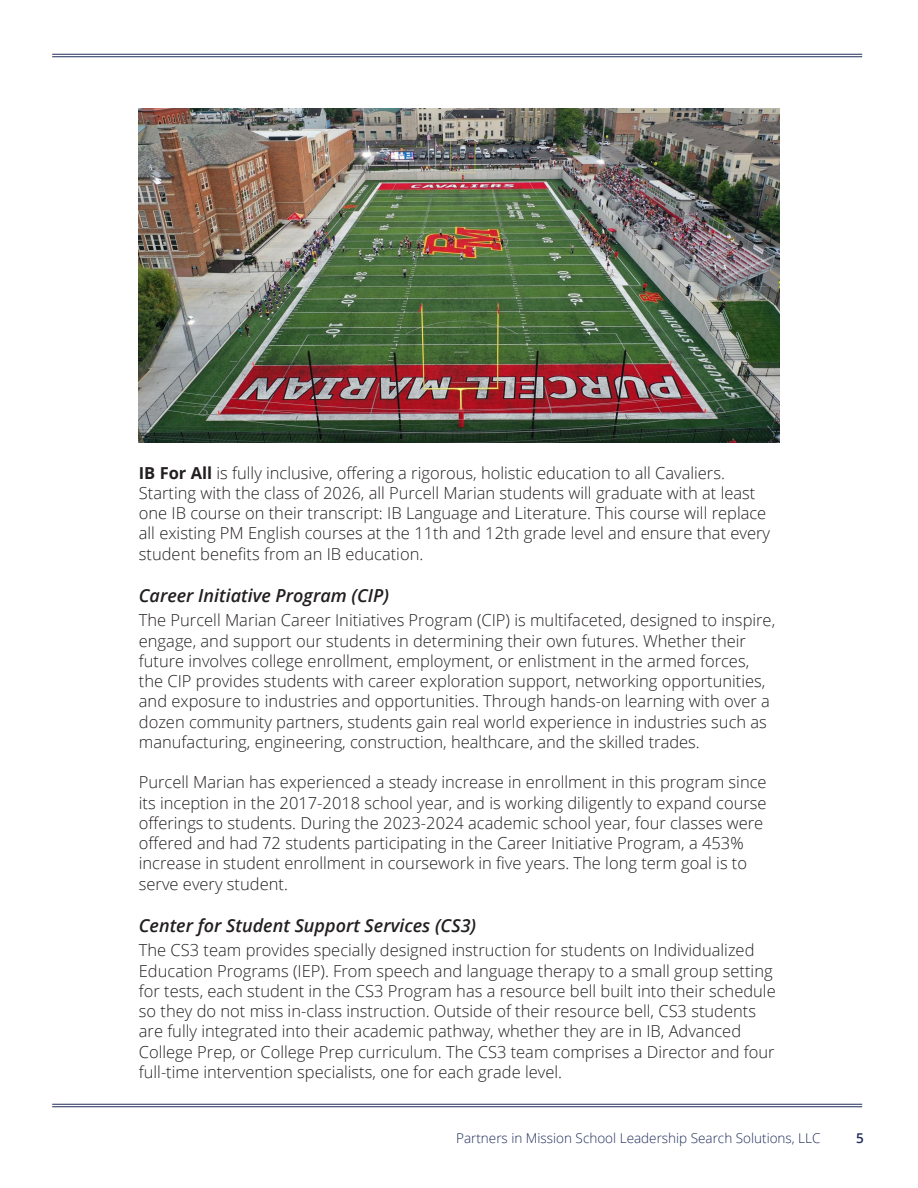
<style>
.page{position:relative;width:918px;height:1188px;background:#fff}
.page>*{position:absolute;margin:0;border:0;box-sizing:border-box;transform-origin:0 0}
.Sub_Section_Header{font:italic 600 18px "Open Sans";color:#231f20}
.t1{font:300 16.5px/20.2px "Open Sans";color:#231f20}
.t2{font:300 13.5px "Open Sans";color:#1f2d5a}
.t3{font:600 13.5px "Open Sans";color:#1f2d5a}
.s1{font-weight:700}
</style>
<div class="page">
<hr style="left:52px;top:54px;width:810px;height:1px;background:#1f2d5a">
<hr style="left:52px;top:56px;width:810px;height:1px;background:#1f2d5a">
<hr style="left:52px;top:1104px;width:810px;height:1px;background:#1f2d5a">
<hr style="left:52px;top:1106px;width:810px;height:1px;background:#1f2d5a">
<img style="left:139px;top:108px;width:640px;height:335px">
<p class="t1" style="left:139px;top:462px;width:633px"><span class="s1">IB For All</span> is fully inclusive, offering a rigorous, holistic education to all Cavaliers.<br>Starting with the class of 2026, all Purcell Marian students will graduate with at least one IB course on their transcript: IB Language and Literature. This course will replace all existing PM English courses at the 11th and 12th grade level and ensure that every student benefits from an IB education.</p>
<p class="Sub_Section_Header" style="left:139px;top:583px;width:252px">Career Initiative Program (CIP)</p>
<p class="t1" style="left:139px;top:610px;width:638px">The Purcell Marian Career Initiatives Program (CIP) is multifaceted, designed to inspire, engage, and support our students in determining their own futures. Whether their future involves college enrollment, employment, or enlistment in the armed forces, the CIP provides students with career exploration support, networking opportunities, and exposure to industries and opportunities. Through hands-on learning with over a dozen community partners, students gain real world experience in industries such as manufacturing, engineering, construction, healthcare, and the skilled trades.</p>
<p class="t1" style="left:139px;top:772px;width:629px">Purcell Marian has experienced a steady increase in enrollment in this program since its inception in the 2017-2018 school year, and is working diligently to expand course offerings to students. During the 2023-2024 academic school year, four classes were offered and had 72 students participating in the Career Initiative Program, a 453% increase in student enrollment in coursework in five years. The long term goal is to serve every student.</p>
<p class="Sub_Section_Header" style="left:139px;top:913px;width:339px">Center for Student Support Services (CS3)</p>
<p class="t1" style="left:139px;top:940px;width:638px">The CS3 team provides specially designed instruction for students on Individualized Education Programs (IEP). From speech and language therapy to a small group setting for tests, each student in the CS3 Program has a resource bell built into their schedule so they do not miss in-class instruction. Outside of their resource bell, CS3 students are fully integrated into their academic pathway, whether they are in IB, Advanced College Prep, or College Prep curriculum. The CS3 team comprises a Director and four full-time intervention specialists, one for each grade level.</p>
<p class="t2" style="left:456px;top:1129px;width:366px">Partners in Mission School Leadership Search Solutions, LLC</p>
<p class="t3" style="left:856px;top:1128px;width:9px">5</p>
</div>
